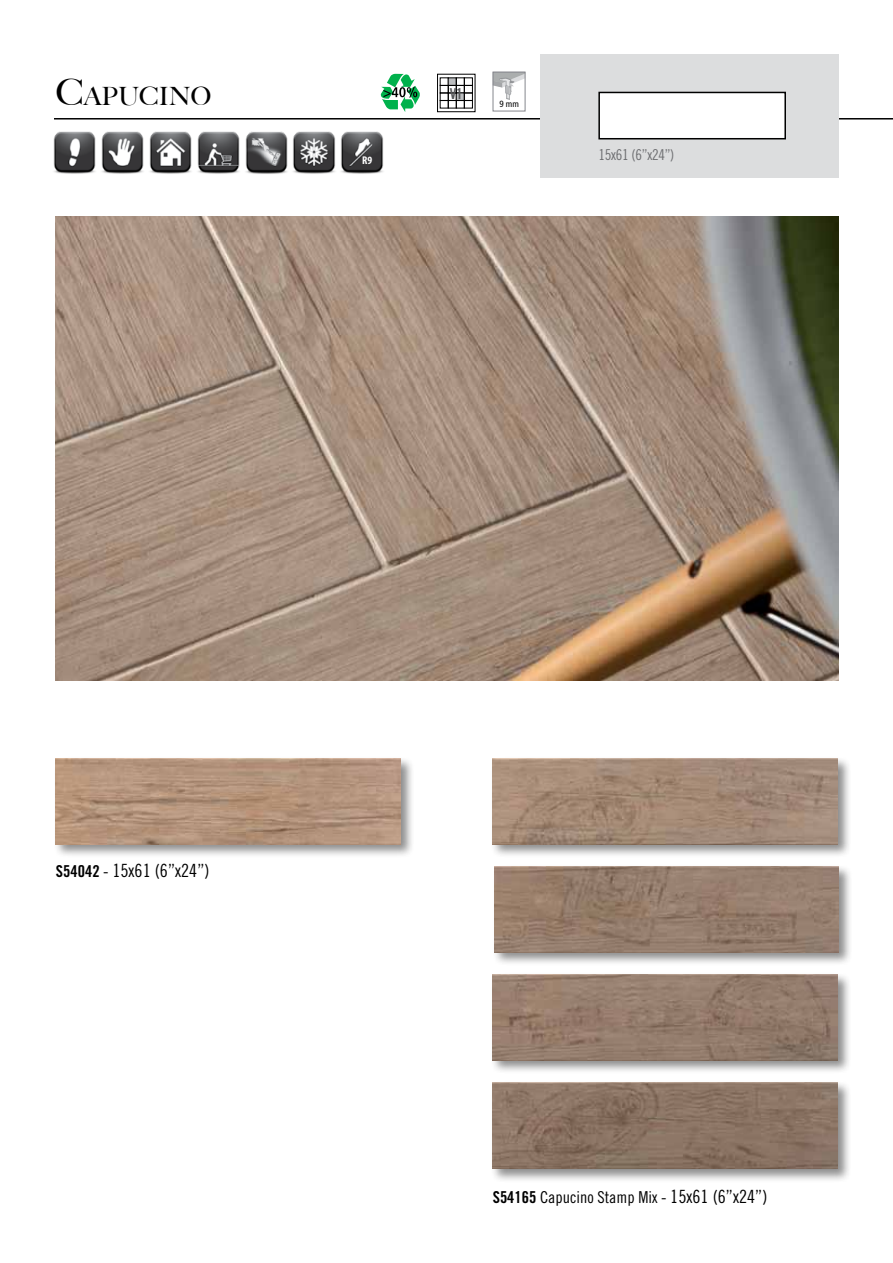
<style>
.page{position:relative;width:893px;height:1263px;background:#fff}
.page>*{position:absolute;margin:0;border:0;box-sizing:border-box;transform-origin:0 0}
.t1{font:500 25.2px "Big Caslon";color:#000}
.t2{font:18.15px "Trade Gothic LT Cond Eighteen";color:#000}
.t3{font:16.35px "Trade Gothic LT Cond Eighteen";color:#000}
.t4{font:15px "Trade Gothic LT Cond Eighteen";letter-spacing:-.02em;color:#6d6e71}
.t5{font:15px "Trade Gothic LT Bold Cond Twenty";color:#58595b}
.t6{font:700 condensed 11.25px "Myriad Pro";color:#fff}
.t7{font:condensed 9px "Frutiger";color:#000}
.s1{font-size:36px}
.s2{font-family:"Trade Gothic LT Bold Cond Twenty";font-size:16.35px}
.s3{font-size:16.35px}
.s4{font-family:"Trade Gothic LT Bold Cond Twenty"}
.s5{font-size:18.15px}
</style>
<div class="page">
<hr style="left:54px;top:118px;width:839px;height:2px;background:#000">
<svg style="left:381px;top:74px;width:39px;height:38px"></svg>
<div style="left:540px;top:54px;width:298px;height:123px;background:#dcddde"></div>
<div style="left:599px;top:92px;width:186px;height:47px;background:#fff"></div>
<div style="left:598px;top:92px;width:188px;height:47px;border:2px solid #000"></div>
<img style="left:56px;top:216px;width:782px;height:464px">
<div style="left:490px;top:756px;width:361px;height:102px;background:#000;opacity:.45"></div>
<img style="left:493px;top:758px;width:344px;height:86px">
<div style="left:492px;top:864px;width:361px;height:102px;background:#000;opacity:.45"></div>
<img style="left:495px;top:866px;width:344px;height:86px">
<div style="left:490px;top:972px;width:361px;height:103px;background:#000;opacity:.45"></div>
<img style="left:493px;top:974px;width:344px;height:86px">
<div style="left:490px;top:1080px;width:361px;height:103px;background:#000;opacity:.45"></div>
<img style="left:493px;top:1082px;width:344px;height:86px">
<div style="left:54px;top:756px;width:360px;height:102px;background:#000;opacity:.45"></div>
<img style="left:56px;top:758px;width:344px;height:86px">
<img style="left:53px;top:131px;width:40px;height:43px">
<img style="left:93px;top:131px;width:48px;height:43px">
<img style="left:141px;top:131px;width:48px;height:43px">
<img style="left:189px;top:131px;width:48px;height:43px">
<img style="left:295px;top:131px;width:38px;height:43px">
<img style="left:333px;top:131px;width:51px;height:43px">
<img style="left:237px;top:131px;width:58px;height:43px">
<svg style="left:492px;top:71px;width:34px;height:29px"></svg>
<div style="left:493px;top:72px;width:32px;height:39px;border:1px solid #86878d"></div>
<div style="left:440px;top:85px;width:8px;height:8px;border:1px solid #000"></div>
<div style="left:440px;top:100px;width:8px;height:8px;border:1px solid #000"></div>
<div style="left:448px;top:78px;width:8px;height:7px;background:#bcbec0"></div>
<div style="left:448px;top:78px;width:9px;height:8px;border:1px solid #000"></div>
<div style="left:448px;top:85px;width:9px;height:8px;border:1px solid #000"></div>
<div style="left:448px;top:93px;width:9px;height:8px;border:1px solid #000"></div>
<div style="left:448px;top:100px;width:9px;height:8px;border:1px solid #000"></div>
<div style="left:456px;top:78px;width:9px;height:8px;border:1px solid #000"></div>
<div style="left:456px;top:85px;width:9px;height:8px;border:1px solid #000"></div>
<div style="left:456px;top:93px;width:8px;height:8px;background:#bcbec0"></div>
<div style="left:456px;top:93px;width:9px;height:8px;border:1px solid #000"></div>
<div style="left:456px;top:100px;width:9px;height:8px;border:1px solid #000"></div>
<div style="left:464px;top:78px;width:9px;height:8px;border:1px solid #000"></div>
<div style="left:464px;top:85px;width:9px;height:8px;border:1px solid #000"></div>
<div style="left:464px;top:93px;width:9px;height:8px;border:1px solid #000"></div>
<div style="left:464px;top:100px;width:9px;height:8px;border:1px solid #000"></div>
<div style="left:437px;top:74px;width:38px;height:38px;border:1px solid #000"></div>
<h1 class="t1" style="left:56px;top:81px;width:157px"><span class="s1">c</span>APUCINO</h1>
<p class="t6" style="left:362px;top:154px;width:12px">R9</p>
<p class="t5" style="left:450px;top:84px;width:15px">V1</p>
<p class="t7" style="left:499px;top:98px;width:21px">9 mm</p>
<p class="t4" style="left:598px;top:146px;width:78px">15x61 (6”x24”)</p>
<p class="t2" style="left:56px;top:859px;width:155px"><span class="s2">S54042</span> <span class="s3">-</span> 15x61 (6”x24”)</p>
<p class="t3" style="left:493px;top:1188px;width:276px"><span class="s4">S54165</span> Capucino Stamp Mix - <span class="s5">15x61 (6”x24”)</span></p>
</div>
